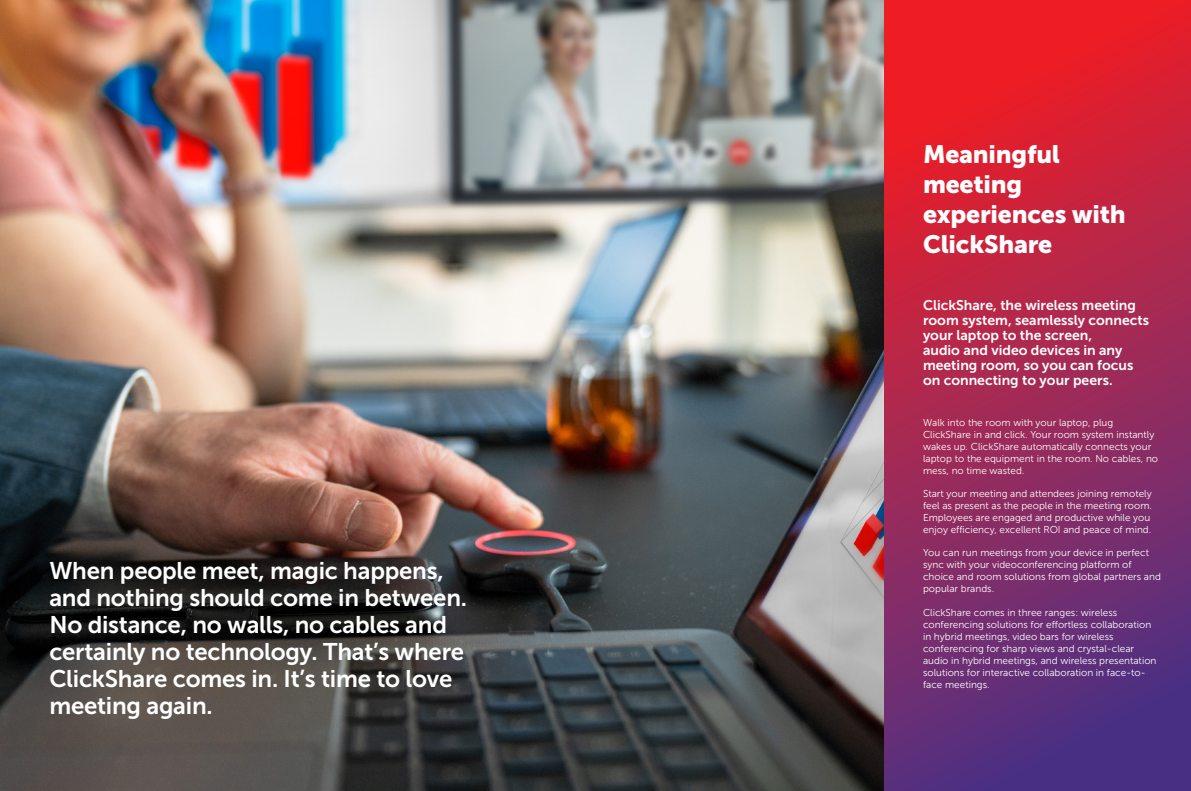
<style>
.page{position:relative;width:1191px;height:791px;background:#fff}
.page>*{position:absolute;margin:0;border:0;box-sizing:border-box;transform-origin:0 0}
.t1{font:25px/30px "Museo Sans 900";letter-spacing:-.01em;color:#fff}
.t2{font:24px/27px "Museo Sans 700";letter-spacing:-.01em;color:#fff}
.t3{font:14px/15px "Museo Sans 700";color:#fff}
.t4{font:10px/12px "Museo Sans 300";color:#fff}
</style>
<div class="page">
<img style="left:0;top:0;width:884px;height:791px">
<svg style="left:884px;top:0;width:307px;height:791px;background:#a02854"></svg>
<h2 class="t2" style="left:49px;top:557px;width:419px">When people meet, magic happens, and nothing should come in between.<br>No distance, no walls, no cables and certainly no technology. That’s where<br>ClickShare comes in. It’s time to love meeting again.</h2>
<h1 class="t1" style="left:923px;top:139px;width:204px">Meaningful meeting experiences with<br>ClickShare</h1>
<h3 class="t3" style="left:923px;top:297px;width:228px">ClickShare, the wireless meeting room system, seamlessly connects your laptop to the screen,<br>audio and video devices in any meeting room, so you can focus on connecting to your peers.</h3>
<p class="t4" style="left:923px;top:416px;width:237px">Walk into the room with your laptop, plug ClickShare in and click. Your room system instantly wakes up. ClickShare automatically connects your laptop to the equipment in the room. No cables, no mess, no time wasted.</p>
<p class="t4" style="left:923px;top:488px;width:230px">Start your meeting and attendees joining remotely feel as present as the people in the meeting room.<br>Employees are engaged and productive while you enjoy efficiency, excellent ROI and peace of mind.</p>
<p class="t4" style="left:923px;top:547px;width:239px">You can run meetings from your device in perfect sync with your videoconferencing platform of choice and room solutions from global partners and popular brands.</p>
<p class="t4" style="left:923px;top:606px;width:235px">ClickShare comes in three ranges: wireless conferencing solutions for effortless collaboration in hybrid meetings, video bars for wireless conferencing for sharp views and crystal-clear audio in hybrid meetings, and wireless presentation solutions for interactive collaboration in face-to&shy;face meetings.</p>
</div>
